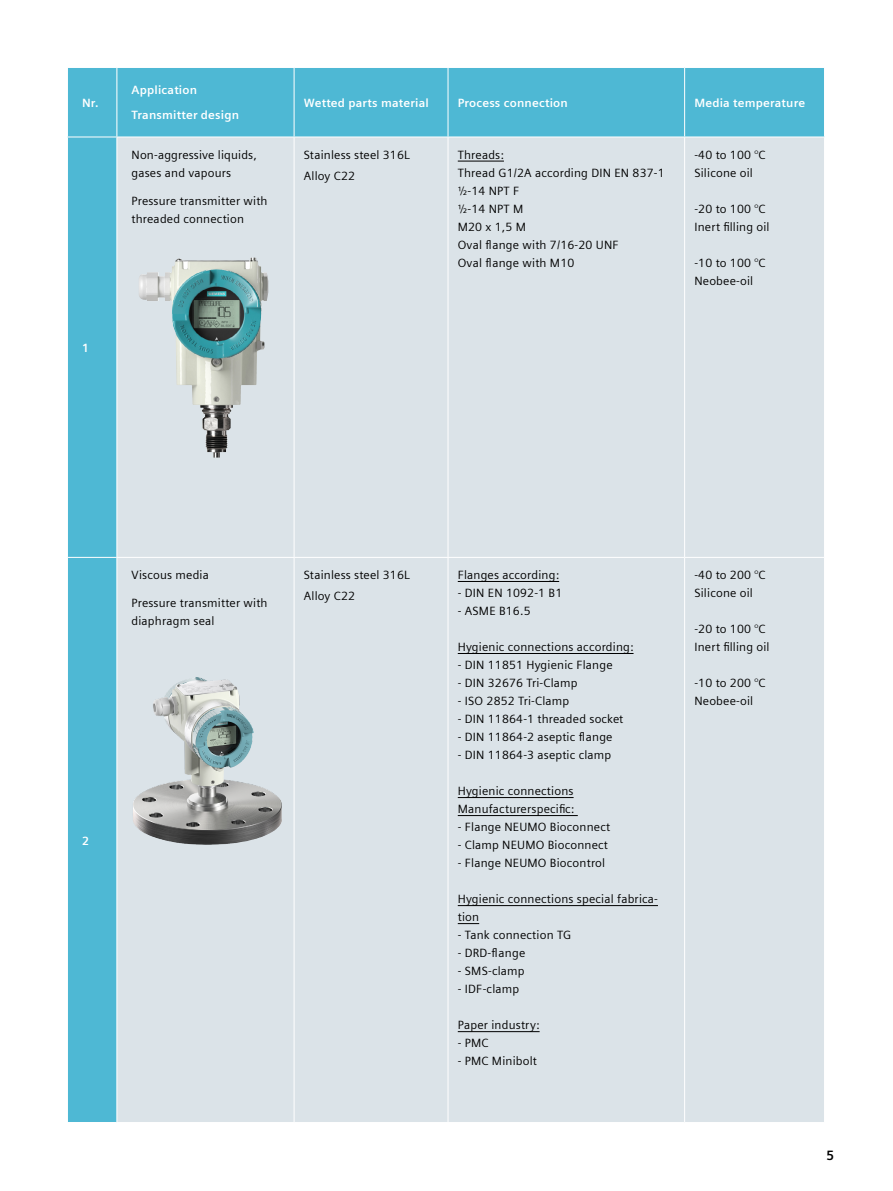
<style>
.page{position:relative;width:893px;height:1191px;background:#fff}
.page>*{position:absolute;margin:0;border:0;box-sizing:border-box;transform-origin:0 0}
.t1{font:700 13.5px "Siemens Sans";color:#000}
.t2{font:12px/18px "Siemens Sans";letter-spacing:.015em;color:#000}
.t3{font:700 12px/25.3px "Siemens Sans";letter-spacing:.015em;color:#fff}
</style>
<div class="page">
<div style="left:68px;top:68px;width:48px;height:1054px;background:#4eb8d4"></div>
<div style="left:117px;top:68px;width:707px;height:69px;background:#4eb8d4"></div>
<div style="left:117px;top:138px;width:707px;height:419px;background:#dbe3e8"></div>
<div style="left:117px;top:558px;width:707px;height:564px;background:#dbe3e8"></div>
<hr style="left:294px;top:68px;width:1px;height:69px;background:#fff">
<hr style="left:448px;top:68px;width:1px;height:69px;background:#fff">
<hr style="left:684px;top:68px;width:1px;height:69px;background:#fff">
<hr style="left:294px;top:137px;width:1px;height:420px;background:#fff">
<hr style="left:448px;top:137px;width:1px;height:420px;background:#fff">
<hr style="left:684px;top:137px;width:1px;height:420px;background:#fff">
<hr style="left:294px;top:558px;width:1px;height:564px;background:#fff">
<hr style="left:448px;top:558px;width:1px;height:564px;background:#fff">
<hr style="left:684px;top:558px;width:1px;height:564px;background:#fff">
<hr style="left:67px;top:137px;width:50px;height:1px;background:#fff">
<hr style="left:67px;top:557px;width:50px;height:1px;background:#fff">
<hr style="left:458px;top:161px;width:46px;height:1px;background:#000">
<hr style="left:458px;top:581px;width:101px;height:1px;background:#000">
<hr style="left:458px;top:653px;width:175px;height:1px;background:#000">
<hr style="left:458px;top:797px;width:116px;height:1px;background:#000">
<hr style="left:458px;top:815px;width:120px;height:1px;background:#000">
<hr style="left:458px;top:905px;width:200px;height:1px;background:#000">
<svg style="left:458px;top:923px;width:21px;height:1px"></svg>
<hr style="left:458px;top:1031px;width:82px;height:1px;background:#000">
<img style="left:146px;top:675px;width:140px;height:115px">
<img style="left:139px;top:257px;width:116px;height:71px">
<p class="t3" style="left:82px;top:89px;width:18px">Nr.</p>
<p class="t3" style="left:132px;top:77px;width:109px">Application<br>Transmitter design</p>
<p class="t2" style="left:132px;top:145px;width:127px">Non-aggressive liquids, gases and vapours</p>
<p class="t2" style="left:132px;top:191px;width:138px">Pressure transmitter with threaded connection</p>
<p class="t3" style="left:82px;top:334px;width:8px">1</p>
<p class="t3" style="left:304px;top:89px;width:127px">Wetted parts material</p>
<p class="t3" style="left:458px;top:89px;width:112px">Process connection</p>
<p class="t3" style="left:694px;top:89px;width:112px">Media temperature</p>
<p class="t2" style="left:304px;top:143px;width:107px;line-height:21px">Stainless steel 316L<br>Alloy C22</p>
<p class="t2" style="left:458px;top:145px;width:208px">Threads:<br>Thread G1/2A according DIN EN 837-1 ½-14 NPT F<br>½-14 NPT M<br>M20 x 1,5 M<br>Oval flange with 7/16-20 UNF<br>Oval flange with M10</p>
<p class="t2" style="left:694px;top:145px;width:73px">-40 to 100 °C<br>Silicone oil</p>
<p class="t2" style="left:694px;top:199px;width:77px">-20 to 100 °C<br>Inert filling oil</p>
<p class="t2" style="left:694px;top:253px;width:73px">-10 to 100 °C<br>Neobee-oil</p>
<p class="t3" style="left:82px;top:827px;width:8px">2</p>
<p class="t2" style="left:132px;top:565px;width:79px">Viscous media</p>
<p class="t2" style="left:132px;top:593px;width:138px">Pressure transmitter with diaphragm seal</p>
<p class="t2" style="left:304px;top:564px;width:107px;line-height:21px">Stainless steel 316L<br>Alloy C22</p>
<p class="t2" style="left:458px;top:565px;width:103px">Flanges according:</p>
<p class="t2" style="left:458px;top:583px;width:106px">- DIN EN 1092-1 B1</p>
<p class="t2" style="left:458px;top:601px;width:74px">- ASME B16.5</p>
<p class="t2" style="left:458px;top:637px;width:177px">Hygienic connections according:</p>
<p class="t2" style="left:458px;top:655px;width:156px">- DIN 11851 Hygienic Flange</p>
<p class="t2" style="left:458px;top:673px;width:121px">- DIN 32676 Tri-Clamp</p>
<p class="t2" style="left:458px;top:691px;width:113px">- ISO 2852 Tri-Clamp</p>
<p class="t2" style="left:458px;top:709px;width:167px">- DIN 11864-1 threaded socket</p>
<p class="t2" style="left:458px;top:727px;width:156px">- DIN 11864-2 aseptic flange</p>
<p class="t2" style="left:458px;top:745px;width:155px">- DIN 11864-3 aseptic clamp</p>
<p class="t2" style="left:458px;top:781px;width:118px">Hygienic connections<br>Manufacturerspecific:</p>
<p class="t2" style="left:458px;top:817px;width:154px">- Flange NEUMO Bioconnect</p>
<p class="t2" style="left:458px;top:835px;width:152px">- Clamp NEUMO Bioconnect</p>
<p class="t2" style="left:458px;top:853px;width:149px">- Flange NEUMO Biocontrol</p>
<p class="t2" style="left:458px;top:889px;width:202px">Hygienic connections special fabrica&shy;tion</p>
<p class="t2" style="left:458px;top:925px;width:115px">- Tank connection TG</p>
<p class="t2" style="left:458px;top:943px;width:69px">- DRD-flange</p>
<p class="t2" style="left:458px;top:961px;width:68px">- SMS-clamp</p>
<p class="t2" style="left:458px;top:979px;width:63px">- IDF-clamp</p>
<p class="t2" style="left:458px;top:1015px;width:83px">Paper industry:</p>
<p class="t2" style="left:458px;top:1033px;width:32px">- PMC</p>
<p class="t2" style="left:458px;top:1051px;width:81px">- PMC Minibolt</p>
<p class="t2" style="left:694px;top:565px;width:73px">-40 to 200 °C<br>Silicone oil</p>
<p class="t2" style="left:694px;top:619px;width:77px">-20 to 100 °C<br>Inert filling oil</p>
<p class="t2" style="left:694px;top:673px;width:73px">-10 to 200 °C<br>Neobee-oil</p>
<p class="t1" style="left:826px;top:1145px;width:9px">5</p>
</div>
